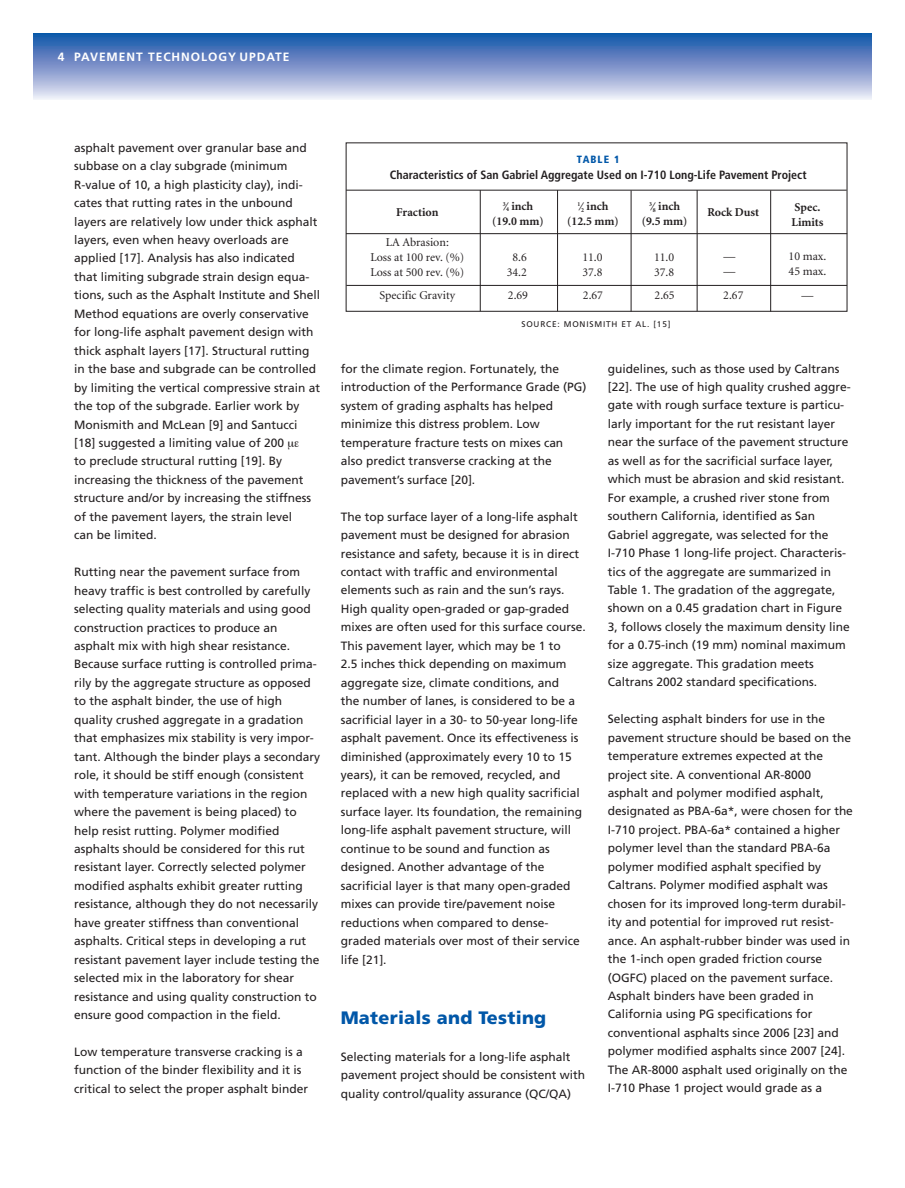
<style>
.page{position:relative;width:905px;height:1188px;background:#fff}
.page>*{position:absolute;margin:0;border:0;box-sizing:border-box;transform-origin:0 0}
.t1{font:900 18px "Frutiger";letter-spacing:.015em;color:#0157a8}
.t2{font:12px/18.5px "Frutiger";color:#231f20}
.t3{font:12px/15px "Minion";color:#231f20}
.t4{font:700 condensed 12px "Frutiger";color:#231f20}
.t5{font:700 12px/15px "Minion";color:#231f20;text-align:center}
.t6{font:700 12px "Frutiger";letter-spacing:.08em;color:#fff}
.t7{font:900 condensed 10.5px "Frutiger";letter-spacing:.1em;color:#0157a8}
.t8{font:8.25px "Frutiger";letter-spacing:.1em;color:#231f20}
.s1{font-size:6px}
</style>
<div class="page">
<div style="left:346px;top:143px;width:501px;height:169px;border:1px solid #231f20"></div>
<div style="left:34px;top:34px;width:837px;height:66px;background:linear-gradient(to bottom,#124ea6,#ebe5f4)"></div>
<hr style="left:346px;top:190px;width:500px;height:1px;background:#231f20">
<hr style="left:346px;top:233px;width:501px;height:1px;background:#231f20">
<hr style="left:346px;top:285px;width:501px;height:1px;background:#231f20">
<hr style="left:480px;top:190px;width:1px;height:121px;background:#231f20">
<hr style="left:557px;top:190px;width:1px;height:121px;background:#231f20">
<hr style="left:630px;top:190px;width:1px;height:122px;background:#231f20">
<hr style="left:696px;top:190px;width:1px;height:121px;background:#231f20">
<hr style="left:770px;top:190px;width:1px;height:122px;background:#231f20">
<p class="t6" style="left:58px;top:52px;width:8px">4</p>
<p class="t6" style="left:74px;top:52px;width:216px">PAVEMENT TECHNOLOGY UPDATE</p>
<p class="t2" style="left:74px;top:139px;width:247px">asphalt pavement over granular base and subbase on a clay subgrade (minimum R-value of 10, a high plasticity clay), indi&shy;cates that rutting rates in the unbound layers are relatively low under thick asphalt layers, even when heavy overloads are applied [17]. Analysis has also indicated that limiting subgrade strain design equa&shy;tions, such as the Asphalt Institute and Shell Method equations are overly conservative for long-life asphalt pavement design with thick asphalt layers [17]. Structural rutting in the base and subgrade can be controlled by limiting the vertical compressive strain at the top of the subgrade. Earlier work by Monismith and McLean [9] and Santucci [18] suggested a limiting value of 200<br>to preclude structural rutting [19]. By increasing the thickness of the pavement structure and/or by increasing the stiffness of the pavement layers, the strain level<br>can be limited.</p>
<p class="t2" style="left:74px;top:564px;width:247px">Rutting near the pavement surface from heavy traffic is best controlled by carefully selecting quality materials and using good construction practices to produce an asphalt mix with high shear resistance.<br>Because surface rutting is controlled prima&shy;rily by the aggregate structure as opposed to the asphalt binder, the use of high quality crushed aggregate in a gradation that emphasizes mix stability is very impor&shy;tant. Although the binder plays a secondary role, it should be stiff enough (consistent with temperature variations in the region where the pavement is being placed) to help resist rutting. Polymer modified asphalts should be considered for this rut resistant layer. Correctly selected polymer modified asphalts exhibit greater rutting resistance, although they do not necessarily have greater stiffness than conventional asphalts. Critical steps in developing a rut resistant pavement layer include testing the selected mix in the laboratory for shear resistance and using quality construction to ensure good compaction in the field.</p>
<p class="t2" style="left:74px;top:1044px;width:235px">Low temperature transverse cracking is a function of the binder flexibility and it is critical to select the proper asphalt binder</p>
<p class="t7" style="left:577px;top:155px;width:44px">TABLE 1</p>
<p class="t4" style="left:390px;top:170px;width:418px">Characteristics of San Gabriel Aggregate Used on I-710 Long-Life Pavement Project</p>
<p class="t5" style="left:396px;top:205px;width:44px">Fraction</p>
<p class="t3" style="left:370px;top:235px;width:95px;text-align:center">LA Abrasion:<br>Loss at 100 rev. (%)<br>Loss at 500 rev. (%)</p>
<p class="t3" style="left:379px;top:289px;width:77px">Specific Gravity</p>
<p class="t5" style="left:567px;top:200px;width:53px"><sup>1</sup>⁄<sub>2</sub> inch (12.5 mm)</p>
<p class="t3" style="left:582px;top:250px;width:22px">11.0<br>37.8</p>
<p class="t3" style="left:583px;top:289px;width:22px">2.67</p>
<p class="t5" style="left:642px;top:200px;width:47px"><sup>3</sup>⁄<sub>8</sub> inch (9.5 mm)</p>
<p class="t3" style="left:654px;top:250px;width:22px">11.0<br>37.8</p>
<p class="t3" style="left:654px;top:289px;width:22px">2.65</p>
<p class="t5" style="left:492px;top:200px;width:53px"><sup>3</sup>⁄<span class="s1">4</span> inch (19.0 mm)</p>
<p class="t3" style="left:506px;top:250px;width:22px;text-align:center">8.6<br>34.2</p>
<p class="t3" style="left:508px;top:289px;width:22px">2.69</p>
<p class="t5" style="left:791px;top:201px;width:34px;text-align:left">Spec.<br>Limits</p>
<p class="t3" style="left:788px;top:250px;width:39px">10 max.<br>45 max.</p>
<p class="t3" style="left:801px;top:289px;width:13px">—</p>
<p class="t5" style="left:707px;top:205px;width:53px">Rock Dust</p>
<p class="t3" style="left:723px;top:250px;width:13px">— —</p>
<p class="t3" style="left:723px;top:288px;width:22px">2.67</p>
<p class="t8" style="left:521px;top:321px;width:151px">SOURCE: MONISMITH ET AL. [15]</p>
<p class="t2" style="left:341px;top:361px;width:247px">for the climate region. Fortunately, the introduction of the Performance Grade (PG) system of grading asphalts has helped minimize this distress problem. Low temperature fracture tests on mixes can also predict transverse cracking at the pavement’s surface [20].</p>
<p class="t2" style="left:341px;top:508px;width:247px">The top surface layer of a long-life asphalt pavement must be designed for abrasion resistance and safety, because it is in direct contact with traffic and environmental elements such as rain and the sun’s rays.<br>High quality open-graded or gap-graded mixes are often used for this surface course.<br>This pavement layer, which may be 1 to<br>2.5 inches thick depending on maximum aggregate size, climate conditions, and<br>the number of lanes, is considered to be a sacrificial layer in a 30- to 50-year long-life asphalt pavement. Once its effectiveness is diminished (approximately every 10 to 15 years), it can be removed, recycled, and replaced with a new high quality sacrificial surface layer. Its foundation, the remaining long-life asphalt pavement structure, will continue to be sound and function as designed. Another advantage of the sacrificial layer is that many open-graded mixes can provide tire/pavement noise reductions when compared to dense&shy;graded materials over most of their service life [21].</p>
<h1 class="t1" style="left:341px;top:1010px;width:207px">Materials and Testing</h1>
<p class="t2" style="left:341px;top:1048px;width:246px">Selecting materials for a long-life asphalt pavement project should be consistent with quality control/quality assurance (QC/QA)</p>
<p class="t2" style="left:608px;top:360px;width:244px">guidelines, such as those used by Caltrans [22]. The use of high quality crushed aggre&shy;gate with rough surface texture is particu&shy;larly important for the rut resistant layer near the surface of the pavement structure as well as for the sacrificial surface layer, which must be abrasion and skid resistant.<br>For example, a crushed river stone from southern California, identified as San Gabriel aggregate, was selected for the I-710 Phase 1 long-life project. Characteris&shy;tics of the aggregate are summarized in Table 1. The gradation of the aggregate, shown on a 0.45 gradation chart in Figure 3, follows closely the maximum density line for a 0.75-inch (19 mm) nominal maximum size aggregate. This gradation meets Caltrans 2002 standard specifications.</p>
<p class="t2" style="left:608px;top:711px;width:247px">Selecting asphalt binders for use in the pavement structure should be based on the temperature extremes expected at the project site. A conventional AR-8000 asphalt and polymer modified asphalt, designated as PBA-6a*, were chosen for the I-710 project. PBA-6a* contained a higher polymer level than the standard PBA-6a polymer modified asphalt specified by Caltrans. Polymer modified asphalt was chosen for its improved long-term durabil&shy;ity and potential for improved rut resist&shy;ance. An asphalt-rubber binder was used in the 1-inch open graded friction course (OGFC) placed on the pavement surface.<br>Asphalt binders have been graded in California using PG specifications for conventional asphalts since 2006 [23] and polymer modified asphalts since 2007 [24].<br>The AR-8000 asphalt used originally on the I-710 Phase 1 project would grade as a</p>
</div>
